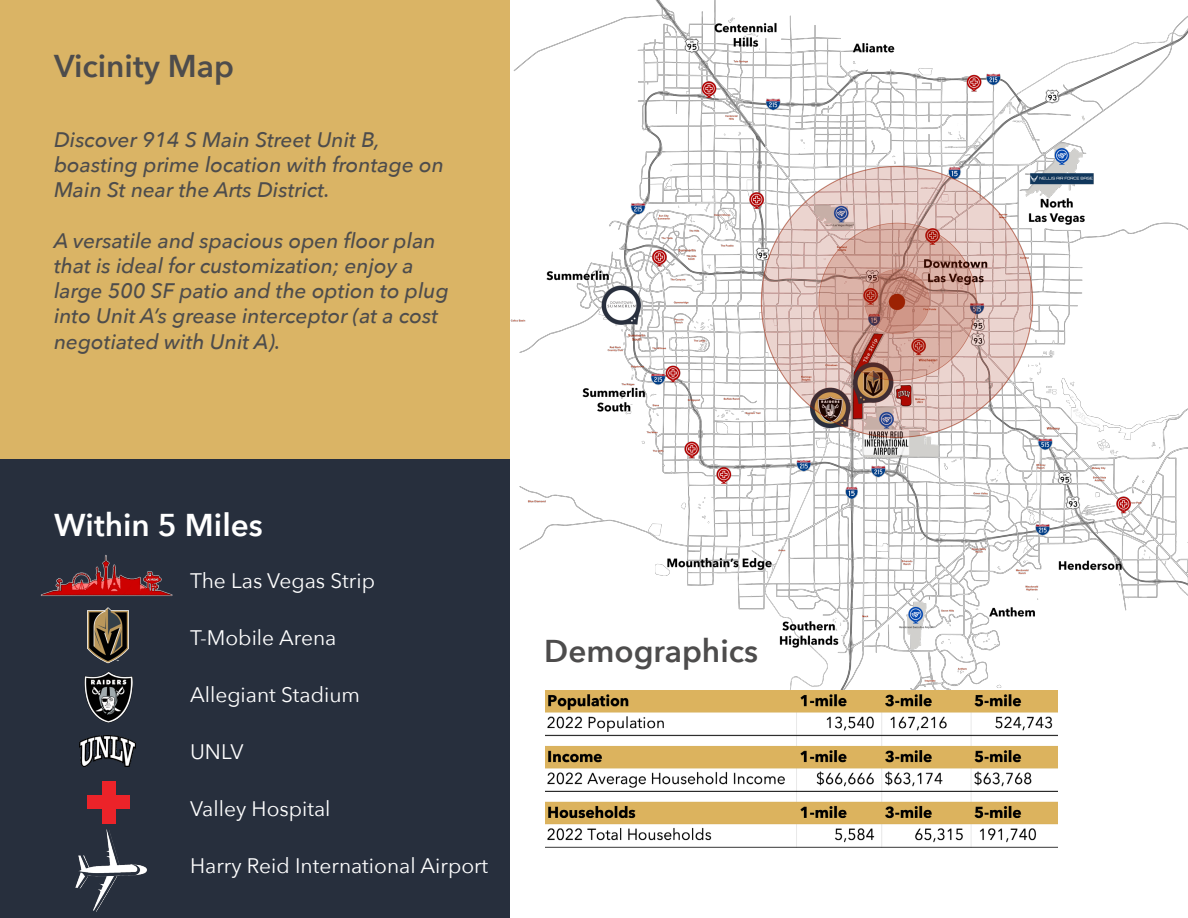
<style>
.page{position:relative;width:1188px;height:918px;background:#fff}
.page>*{position:absolute;margin:0;border:0;box-sizing:border-box;transform-origin:0 0}
.t1{font:600 31.5px "Avenir Next";color:#4d4c4c}
.t2{font:600 31.5px "Avenir Next";color:#fff}
.t3{font:italic 500 21px/25.2px "Avenir Next";color:#4d4c4c}
.t4{font:21px "Avenir Next";color:#fff}
</style>
<div class="page">
<div style="left:0;top:0;width:510px;height:459px;background:#dab465"></div>
<div style="left:0;top:459px;width:510px;height:459px;background:#272f3d"></div>
<img style="left:510px;top:0;width:678px;height:765px">
<img style="left:545px;top:690px;width:512px;height:157px">
<img style="left:40px;top:555px;width:133px;height:41px">
<img style="left:87px;top:607px;width:42px;height:57px">
<img style="left:84px;top:672px;width:48px;height:50px">
<img style="left:80px;top:735px;width:55px;height:32px">
<div style="left:102px;top:781px;width:13px;height:43px;background:#ec2329"></div>
<div style="left:87px;top:796px;width:43px;height:13px;background:#ec2329"></div>
<img style="left:75px;top:829px;width:72px;height:83px">
<p class="t1" style="left:54px;top:39px;width:182px">Vicinity Map</p>
<p class="t3" style="left:54px;top:126px;width:391px">Discover 914 S Main Street Unit B, boasting prime location with frontage on<br>Main St near the Arts District.</p>
<p class="t3" style="left:54px;top:227px;width:397px">A versatile and spacious open floor plan that is ideal for customization; enjoy a large 500 SF patio and the option to plug into Unit A’s grease interceptor (at a cost negotiated with Unit A).</p>
<p class="t2" style="left:54px;top:498px;width:210px">Within 5 Miles</p>
<p class="t4" style="left:190px;top:563px;width:187px">The Las Vegas Strip</p>
<p class="t4" style="left:190px;top:620px;width:148px">T-Mobile Arena</p>
<p class="t4" style="left:190px;top:677px;width:172px">Allegiant Stadium</p>
<p class="t4" style="left:190px;top:734px;width:55px">UNLV</p>
<p class="t4" style="left:190px;top:791px;width:142px">Valley Hospital</p>
<p class="t4" style="left:190px;top:848px;width:300px">Harry Reid International Airport</p>
<p class="t1" style="left:544px;top:624px;width:215px">Demographics</p>
</div>
